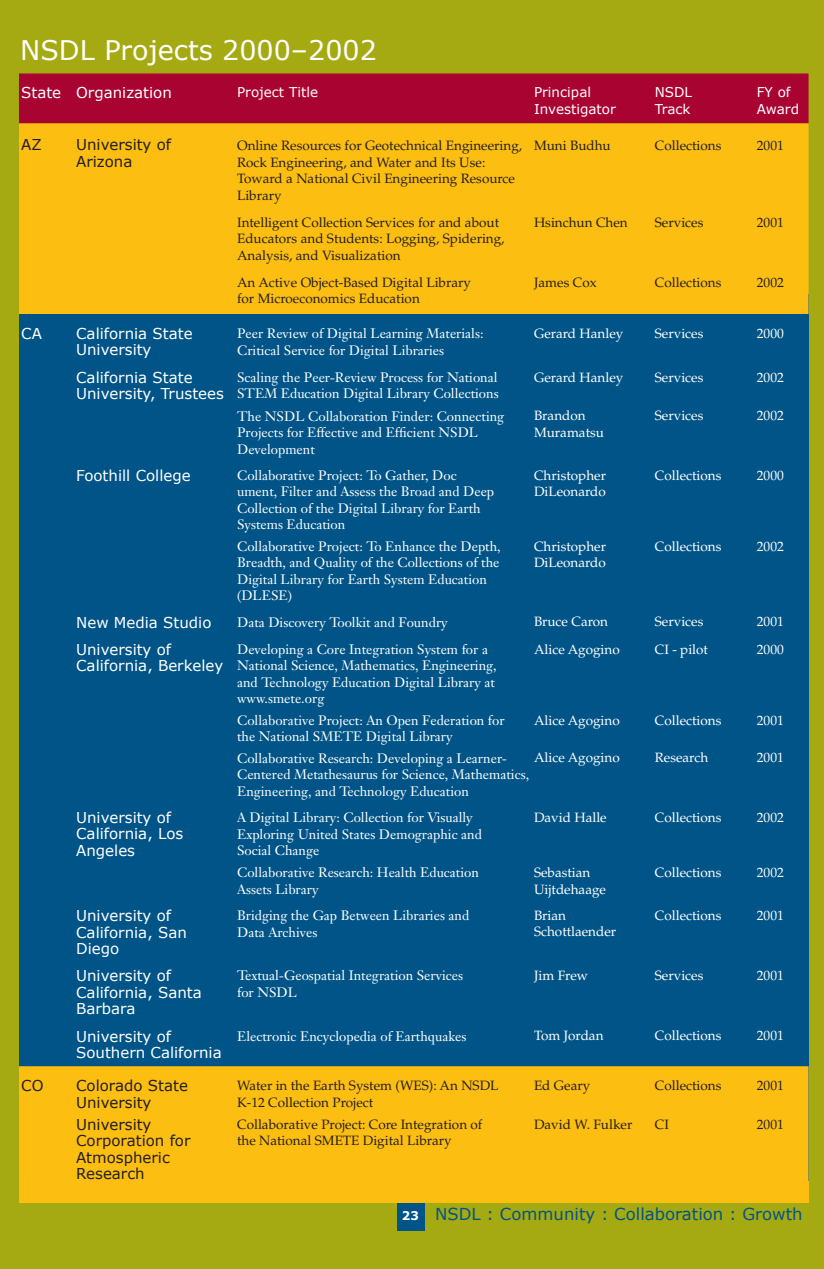
<style>
.page{position:relative;width:824px;height:1269px;background:#a5a912}
.page>*{position:absolute;margin:0;border:0;box-sizing:border-box;transform-origin:0 0}
._2-head_h2{font:27px "Verdana";color:#fff}
._2-head_h2-2{font:16.5px "Verdana";color:#005487}
.Normal_n{font:15px/16.5px "Verdana";color:#fff}
.Normal_n-2{font:15px/16.5px "Verdana";color:#231f20}
.Normal_n-3{font:13.5px/16.5px "Janson Text";color:#fff}
.Normal_n-4{font:13.5px/16.5px "Palatino";color:#231f20}
.Normal_n-5{font:13.5px "Palatino";color:#fff}
.Normal_n-6{font:13.5px/16.5px "Verdana";color:#fff}
._2-head_h2-3{font:700 12px "Verdana";color:#fff}
</style>
<div class="page">
<div style="left:19px;top:294px;width:789px;height:897px;background:#005487"></div>
<div style="left:397px;top:1203px;width:28px;height:28px;background:#005487"></div>
<div style="left:19px;top:1181px;width:789px;height:22px;background:#fdbe12"></div>
<div style="left:19px;top:74px;width:789px;height:49px;background:#a90332"></div>
<div style="left:19px;top:123px;width:789px;height:191px;background:#fdbe12"></div>
<div style="left:19px;top:1066px;width:789px;height:115px;background:#fdbe12"></div>
<p class="_2-head_h2" style="left:20px;top:33px;width:358px">NSDL Projects 2000–2002</p>
<p class="Normal_n" style="left:21px;top:84px;width:42px">State</p>
<p class="Normal_n" style="left:76px;top:84px;width:97px">Organization</p>
<p class="Normal_n-6" style="left:237px;top:84px;width:82px">Project Title</p>
<p class="Normal_n-6" style="left:534px;top:84px;width:83px">Principal<br>Investigator</p>
<p class="Normal_n-6" style="left:654px;top:84px;width:39px">NSDL</p>
<p class="Normal_n-6" style="left:654px;top:100px;width:37px">Track</p>
<p class="Normal_n-6" style="left:756px;top:84px;width:44px">FY of<br>Award</p>
<p class="Normal_n-2" style="left:21px;top:136px;width:22px">AZ</p>
<p class="Normal_n-2" style="left:76px;top:136px;width:96px">University of</p>
<p class="Normal_n-2" style="left:76px;top:153px;width:58px">Arizona</p>
<p class="Normal_n-4" style="left:237px;top:138px;width:286px">Online Resources for Geotechnical Engineering, Rock Engineering, and Water and Its Use:<br>Toward a National Civil Engineering Resource Library</p>
<p class="Normal_n-4" style="left:534px;top:138px;width:78px">Muni Budhu</p>
<p class="Normal_n-4" style="left:654px;top:138px;width:68px">Collections</p>
<p class="Normal_n-4" style="left:756px;top:138px;width:28px">2001</p>
<p class="Normal_n-4" style="left:237px;top:214px;width:269px">Intelligent Collection Services for and about<br>Educators and Students: Logging, Spidering,<br>Analysis, and Visualization</p>
<p class="Normal_n-4" style="left:534px;top:214px;width:95px">Hsinchun Chen</p>
<p class="Normal_n-4" style="left:654px;top:214px;width:50px">Services</p>
<p class="Normal_n-4" style="left:756px;top:214px;width:28px">2001</p>
<p class="Normal_n-4" style="left:237px;top:274px;width:235px">An Active Object-Based Digital Library for Microeconomics Education</p>
<p class="Normal_n-4" style="left:534px;top:274px;width:64px">James Cox</p>
<p class="Normal_n-4" style="left:654px;top:274px;width:68px">Collections</p>
<p class="Normal_n-4" style="left:756px;top:274px;width:28px">2002</p>
<p class="Normal_n" style="left:21px;top:325px;width:22px">CA</p>
<p class="Normal_n" style="left:76px;top:325px;width:118px">California State<br>University</p>
<p class="Normal_n-3" style="left:237px;top:325px;width:248px">Peer Review of Digital Learning Materials:<br>Critical Service for Digital Libraries</p>
<p class="Normal_n-5" style="left:534px;top:325px;width:91px">Gerard Hanley</p>
<p class="Normal_n-5" style="left:654px;top:325px;width:50px">Services</p>
<p class="Normal_n-5" style="left:756px;top:325px;width:28px">2000</p>
<p class="Normal_n" style="left:76px;top:369px;width:149px">California State<br>University, Trustees</p>
<p class="Normal_n-3" style="left:237px;top:369px;width:263px">Scaling the Peer-Review Process for National<br>STEM Education Digital Library Collections</p>
<p class="Normal_n-5" style="left:534px;top:369px;width:91px">Gerard Hanley</p>
<p class="Normal_n-5" style="left:654px;top:369px;width:50px">Services</p>
<p class="Normal_n-5" style="left:756px;top:369px;width:28px">2002</p>
<p class="Normal_n-3" style="left:237px;top:408px;width:269px">The NSDL Collaboration Finder: Connecting<br>Projects for Effective and Efficient NSDL<br>Development</p>
<p class="Normal_n-5" style="left:534px;top:408px;width:53px">Brandon</p>
<p class="Normal_n-5" style="left:654px;top:408px;width:50px">Services</p>
<p class="Normal_n-5" style="left:756px;top:408px;width:28px">2002</p>
<p class="Normal_n-5" style="left:534px;top:424px;width:71px">Muramatsu</p>
<p class="Normal_n" style="left:76px;top:467px;width:116px">Foothill College</p>
<p class="Normal_n-3" style="left:237px;top:467px;width:258px">Collaborative Project: To Gather, Doc ument, Filter and Assess the Broad and Deep Collection of the Digital Library for Earth Systems Education</p>
<p class="Normal_n-5" style="left:534px;top:467px;width:73px">Christopher</p>
<p class="Normal_n-5" style="left:534px;top:484px;width:73px">DiLeonardo</p>
<p class="Normal_n-3" style="left:237px;top:538px;width:265px">Collaborative Project: To Enhance the Depth, Breadth, and Quality of the Collections of the Digital Library for Earth System Education (DLESE)</p>
<p class="Normal_n-5" style="left:534px;top:538px;width:73px">Christopher</p>
<p class="Normal_n-5" style="left:534px;top:555px;width:73px">DiLeonardo</p>
<p class="Normal_n-5" style="left:654px;top:467px;width:68px">Collections</p>
<p class="Normal_n-5" style="left:756px;top:467px;width:28px">2000</p>
<p class="Normal_n-5" style="left:654px;top:538px;width:68px">Collections</p>
<p class="Normal_n-5" style="left:756px;top:538px;width:28px">2002</p>
<p class="Normal_n" style="left:76px;top:613px;width:137px">New Media Studio</p>
<p class="Normal_n-3" style="left:237px;top:614px;width:212px">Data Discovery Toolkit and Foundry</p>
<p class="Normal_n-5" style="left:534px;top:614px;width:76px">Bruce Caron</p>
<p class="Normal_n-5" style="left:654px;top:614px;width:50px">Services</p>
<p class="Normal_n-5" style="left:756px;top:614px;width:28px">2001</p>
<p class="Normal_n" style="left:76px;top:641px;width:149px">University of<br>California, Berkeley</p>
<p class="Normal_n-3" style="left:237px;top:641px;width:261px">Developing a Core Integration System for a National Science, Mathematics, Engineering, and Technology Education Digital Library at www.smete.org</p>
<p class="Normal_n-5" style="left:534px;top:641px;width:87px">Alice Agogino</p>
<p class="Normal_n-5" style="left:654px;top:641px;width:55px">CI - pilot</p>
<p class="Normal_n-5" style="left:756px;top:641px;width:28px">2000</p>
<p class="Normal_n-3" style="left:237px;top:712px;width:269px">Collaborative Project: An Open Federation for the National SMETE Digital Library</p>
<p class="Normal_n-5" style="left:534px;top:712px;width:87px">Alice Agogino</p>
<p class="Normal_n-5" style="left:654px;top:712px;width:68px">Collections</p>
<p class="Normal_n-5" style="left:756px;top:712px;width:28px">2001</p>
<p class="Normal_n-3" style="left:237px;top:750px;width:293px">Collaborative Research: Developing a Learner-<br>Centered Metathesaurus for Science, Mathematics,<br>Engineering, and Technology Education</p>
<p class="Normal_n-5" style="left:534px;top:750px;width:87px">Alice Agogino</p>
<p class="Normal_n-5" style="left:654px;top:750px;width:55px">Research</p>
<p class="Normal_n-5" style="left:756px;top:750px;width:28px">2001</p>
<p class="Normal_n" style="left:76px;top:809px;width:109px">University of<br>California, Los<br>Angeles</p>
<p class="Normal_n-3" style="left:237px;top:809px;width:246px">A Digital Library: Collection for Visually<br>Exploring United States Demographic and<br>Social Change</p>
<p class="Normal_n-5" style="left:534px;top:809px;width:74px">David Halle</p>
<p class="Normal_n-5" style="left:654px;top:809px;width:68px">Collections</p>
<p class="Normal_n-5" style="left:756px;top:809px;width:28px">2002</p>
<p class="Normal_n-3" style="left:237px;top:864px;width:243px">Collaborative Research: Health Education<br>Assets Library</p>
<p class="Normal_n-5" style="left:534px;top:865px;width:58px">Sebastian</p>
<p class="Normal_n-5" style="left:654px;top:865px;width:68px">Collections</p>
<p class="Normal_n-5" style="left:756px;top:865px;width:28px">2002</p>
<p class="Normal_n-5" style="left:534px;top:881px;width:74px">Uijtdehaage</p>
<p class="Normal_n" style="left:76px;top:907px;width:112px">University of<br>California, San<br>Diego</p>
<p class="Normal_n-3" style="left:237px;top:907px;width:233px">Bridging the Gap Between Libraries and<br>Data Archives</p>
<p class="Normal_n-5" style="left:534px;top:907px;width:34px">Brian</p>
<p class="Normal_n-5" style="left:534px;top:924px;width:84px">Schottlaender</p>
<p class="Normal_n-5" style="left:654px;top:907px;width:68px">Collections</p>
<p class="Normal_n-5" style="left:756px;top:907px;width:28px">2001</p>
<p class="Normal_n" style="left:76px;top:967px;width:127px">University of<br>California, Santa<br>Barbara</p>
<p class="Normal_n-3" style="left:237px;top:967px;width:227px">Textual-Geospatial Integration Services for NSDL</p>
<p class="Normal_n-5" style="left:534px;top:968px;width:56px">Jim Frew</p>
<p class="Normal_n-5" style="left:654px;top:968px;width:50px">Services</p>
<p class="Normal_n-5" style="left:756px;top:968px;width:28px">2001</p>
<p class="Normal_n" style="left:76px;top:1027px;width:147px">University of<br>Southern California</p>
<p class="Normal_n-3" style="left:237px;top:1028px;width:231px">Electronic Encyclopedia of Earthquakes</p>
<p class="Normal_n-5" style="left:534px;top:1028px;width:71px">Tom Jordan</p>
<p class="Normal_n-5" style="left:654px;top:1028px;width:68px">Collections</p>
<p class="Normal_n-5" style="left:756px;top:1028px;width:28px">2001</p>
<p class="Normal_n-2" style="left:21px;top:1077px;width:24px">CO</p>
<p class="Normal_n-2" style="left:76px;top:1077px;width:113px">Colorado State<br>University</p>
<p class="Normal_n-4" style="left:237px;top:1077px;width:263px">Water in the Earth System (WES): An NSDL<br>K-12 Collection Project</p>
<p class="Normal_n-4" style="left:534px;top:1077px;width:58px">Ed Geary</p>
<p class="Normal_n-4" style="left:654px;top:1077px;width:68px">Collections</p>
<p class="Normal_n-4" style="left:756px;top:1077px;width:28px">2001</p>
<p class="Normal_n-2" style="left:76px;top:1116px;width:116px">University<br>Corporation for<br>Atmospheric<br>Research</p>
<p class="Normal_n-4" style="left:237px;top:1116px;width:247px">Collaborative Project: Core Integration of the National SMETE Digital Library</p>
<p class="Normal_n-4" style="left:534px;top:1116px;width:100px">David W. Fulker</p>
<p class="Normal_n-4" style="left:654px;top:1116px;width:16px">CI</p>
<p class="Normal_n-4" style="left:756px;top:1116px;width:28px">2001</p>
<p class="_2-head_h2-3" style="left:402px;top:1208px;width:19px">23</p>
<p class="_2-head_h2-2" style="left:435px;top:1204px;width:369px">NSDL : Community : Collaboration : Growth</p>
</div>
